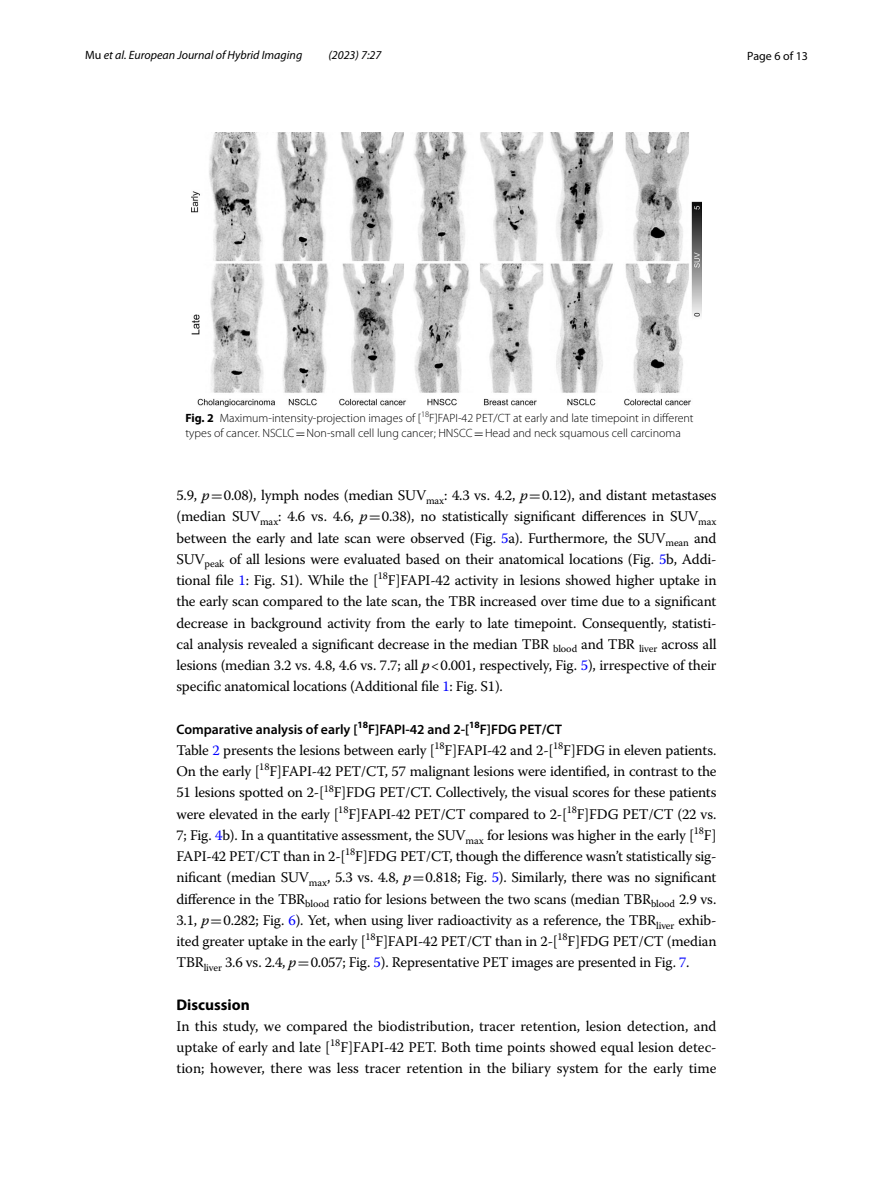
<style>
.page{position:relative;width:893px;height:1187px;background:#fff}
.page>*{position:absolute;margin:0;border:0;box-sizing:border-box;transform-origin:0 0}
.t1{font:700 15.45px "Myriad Pro";color:#000}
.t2{font:14.7px/21.3px "Warnock Pro";letter-spacing:-.015em;color:#000;text-align:justify}
.t3{font:600 13.8px "Myriad Pro";color:#000}
.t4{font:300 12px/15px "Myriad Pro";color:#000}
.t5{font:italic 12px "Myriad Pro";color:#000}
.t6{font:12px "Myriad Pro";color:#000}
.s1{font-style:normal}
.s2{font-weight:700}
.s3{font-family:"MTSY";font-weight:400}
.s4{font-style:italic}
.s5{font-family:"MTSY"}
.s6{color:#00f}
</style>
<div class="page">
<img style="left:191px;top:133px;width:511px;height:273px">
<p class="t5" style="left:85px;top:48px;width:219px"><span class="s1">Mu</span> et al. European Journal of Hybrid Imaging</p>
<p class="t5" style="left:328px;top:48px;width:54px">(2023) 7:27</p>
<p class="t6" style="left:747px;top:48px;width:62px">Page 6 of 13</p>
<p class="t4" style="left:185px;top:410px;width:510px"><span class="s2">Fig. 2</span> Maximum-intensity-projection images of [<sup>18</sup>F]FAPI-42 PET/CT at early and late timepoint in different types of cancer. NSCLC<span class="s3">=</span>Non-small cell lung cancer; HNSCC<span class="s3">=</span>Head and neck squamous cell carcinoma</p>
<p class="t2" style="left:176px;top:484px;width:542px">5.9, <span class="s4">p</span><span class="s5">=</span>0.08), lymph nodes (median SUV<sub>max</sub>: 4.3 vs. 4.2, <span class="s4">p</span><span class="s5">=</span>0.12), and distant metastases (median SUV<sub>max</sub>: 4.6 vs. 4.6, <span class="s4">p</span><span class="s5">=</span>0.38), no statistically significant differences in SUV<sub>max </sub>between the early and late scan were observed (Fig. <span class="s6">5</span>a). Furthermore, the SUV<sub>mean</sub> and SUV<sub>peak</sub> of all lesions were evaluated based on their anatomical locations (Fig. <span class="s6">5</span>b, Addi&shy;tional file <span class="s6">1</span>: Fig. S1). While the [<sup>18</sup>F]FAPI-42 activity in lesions showed higher uptake in the early scan compared to the late scan, the TBR increased over time due to a significant decrease in background activity from the early to late timepoint. Consequently, statisti&shy;cal analysis revealed a significant decrease in the median TBR <sub>blood</sub> and TBR <sub>liver</sub> across all lesions (median 3.2 vs. 4.8, 4.6 vs. 7.7; all <span class="s4">p</span>&lt;0.001, respectively, Fig. <span class="s6">5</span>), irrespective of their specific anatomical locations (Additional file <span class="s6">1</span>: Fig. S1).</p>
<p class="t3" style="left:176px;top:720px;width:387px">Comparative analysis of early [<sup>18</sup>F]FAPI‑42 and 2‑[<sup>18</sup>F]FDG PET/CT</p>
<p class="t2" style="left:176px;top:739px;width:542px">Table <span class="s6">2</span> presents the lesions between early [<sup>18</sup>F]FAPI-42 and 2-[<sup>18</sup>F]FDG in eleven patients.<br>On the early [<sup>18</sup>F]FAPI-42 PET/CT, 57 malignant lesions were identified, in contrast to the 51 lesions spotted on 2-[<sup>18</sup>F]FDG PET/CT. Collectively, the visual scores for these patients were elevated in the early [<sup>18</sup>F]FAPI-42 PET/CT compared to 2-[<sup>18</sup>F]FDG PET/CT (22 vs.<br>7; Fig. <span class="s6">4</span>b). In a quantitative assessment, the SUV<sub>max</sub> for lesions was higher in the early [<sup>18</sup>F] FAPI-42 PET/CT than in 2-[<sup>18</sup>F]FDG PET/CT, though the difference wasn’t statistically sig&shy;nificant (median SUV<sub>max</sub>, 5.3 vs. 4.8, <span class="s4">p</span><span class="s5">=</span>0.818; Fig. <span class="s6">5</span>). Similarly, there was no significant difference in the TBR<sub>blood</sub> ratio for lesions between the two scans (median TBR<sub>blood</sub> 2.9 vs.<br>3.1, <span class="s4">p</span><span class="s5">=</span>0.282; Fig. <span class="s6">6</span>). Yet, when using liver radioactivity as a reference, the TBR<sub>liver</sub> exhib&shy;ited greater uptake in the early [<sup>18</sup>F]FAPI-42 PET/CT than in 2-[<sup>18</sup>F]FDG PET/CT (median TBR<sub>liver</sub> 3.6 vs. 2.4, <span class="s4">p</span><span class="s5">=</span>0.057; Fig. <span class="s6">5</span>). Representative PET images are presented in Fig. <span class="s6">7</span>.</p>
<p class="t1" style="left:176px;top:994px;width:75px">Discussion</p>
<p class="t2" style="left:176px;top:1014px;width:542px">In this study, we compared the biodistribution, tracer retention, lesion detection, and uptake of early and late [<sup>18</sup>F]FAPI-42 PET. Both time points showed equal lesion detec&shy;tion; however, there was less tracer retention in the biliary system for the early time</p>
</div>
